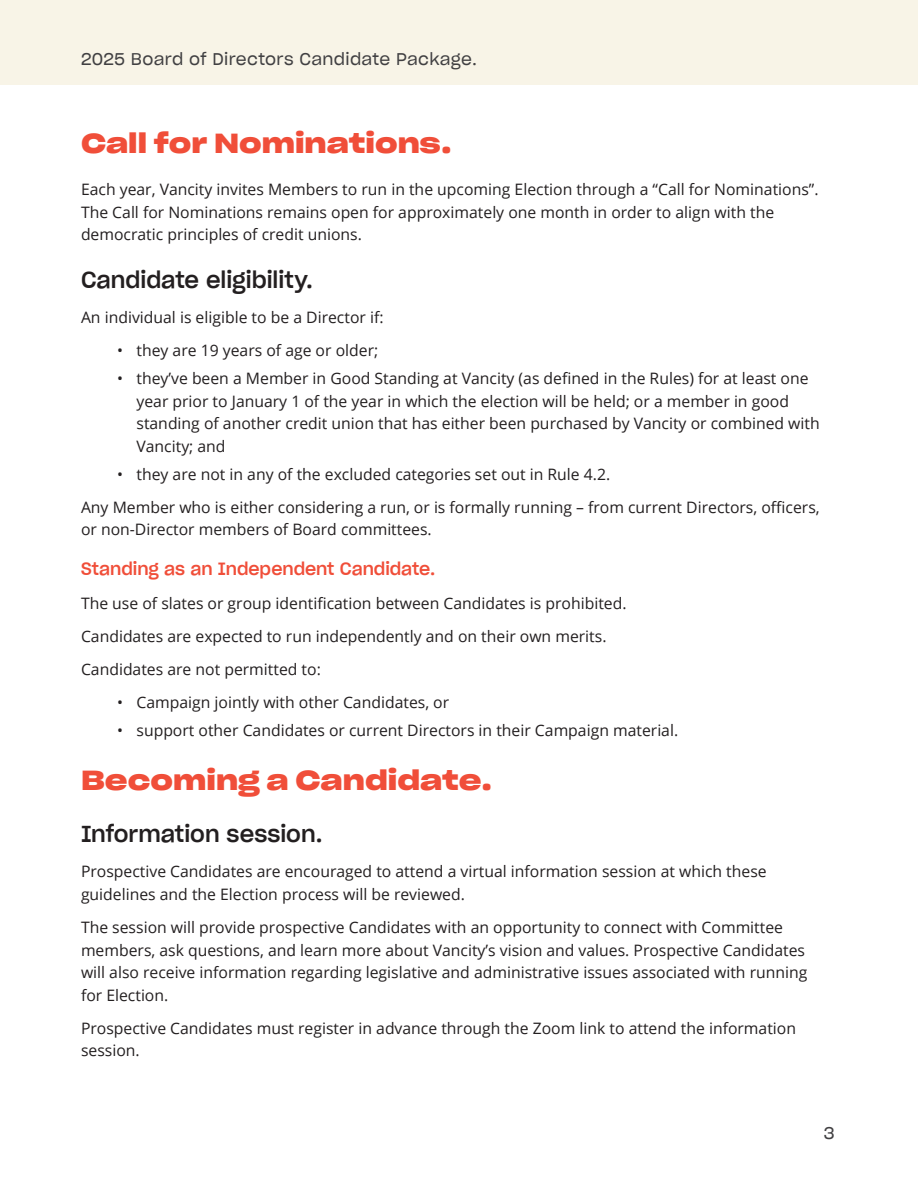
<style>
.page{position:relative;width:918px;height:1188px;background:#fff}
.page>*{position:absolute;margin:0;border:0;box-sizing:border-box;transform-origin:0 0}
.Section_Header{font:27px "Sharp Grotesk Sm Bold 25";color:#f04e39}
.Sub-head{font:22.5px "Sharp Grotesk Medium 20";color:#231f20}
.Bold_Red_11_5pt{font:17.25px "Sharp Grotesk Medium 20";color:#f04e39}
.t1{font:16.5px "Sharp Grotesk Book 20";letter-spacing:.02em;color:#414042}
.Body{font:15.75px/22.5px "Open Sans";color:#231f20}
.Bullet_Points{font:15.75px/22.5px "Open Sans";color:#231f20}
.Bullet_Last{font:15.75px "Open Sans";color:#231f20}
</style>
<div class="page">
<div style="left:0;top:0;width:918px;height:85px;background:#f8f4e7"></div>
<p class="t1" style="left:81px;top:46px;width:398px">2025 Board of Directors Candidate Package.</p>
<p class="Section_Header" style="left:81px;top:120px;width:372px">Call for Nominations.</p>
<p class="Body" style="left:81px;top:178px;width:739px">Each year, Vancity invites Members to run in the upcoming Election through a “Call for Nominations”.<br>The Call for Nominations remains open for approximately one month in order to align with the democratic principles of credit unions.</p>
<p class="Sub-head" style="left:81px;top:261px;width:233px">Candidate eligibility.</p>
<p class="Body" style="left:81px;top:306px;width:304px">An individual is eligible to be a Director if:</p>
<p class="Bullet_Points" style="left:117px;top:339px;width:263px">• they are 19 years of age or older;</p>
<p class="Bullet_Points" style="left:136px;top:367px;width:685px;text-indent:-20px">• they’ve been a Member in Good Standing at Vancity (as defined in the Rules) for at least one year prior to January 1 of the year in which the election will be held; or a member in good standing of another credit union that has either been purchased by Vancity or combined with Vancity; and</p>
<p class="Bullet_Last" style="left:117px;top:463px;width:495px">• they are not in any of the excluded categories set out in Rule 4.2.</p>
<p class="Body" style="left:81px;top:496px;width:740px">Any Member who is either considering a run, or is formally running – from current Directors, officers, or non-Director members of Board committees.</p>
<p class="Bold_Red_11_5pt" style="left:81px;top:555px;width:356px">Standing as an Independent Candidate.</p>
<p class="Body" style="left:81px;top:591px;width:547px">The use of slates or group identification between Candidates is prohibited.</p>
<p class="Body" style="left:81px;top:624px;width:527px">Candidates are expected to run independently and on their own merits.</p>
<p class="Body" style="left:81px;top:658px;width:241px">Candidates are not permitted to:</p>
<p class="Bullet_Points" style="left:117px;top:691px;width:334px">• Campaign jointly with other Candidates, or</p>
<p class="Bullet_Last" style="left:117px;top:720px;width:563px">• support other Candidates or current Directors in their Campaign material.</p>
<p class="Section_Header" style="left:81px;top:757px;width:413px">Becoming a Candidate.</p>
<p class="Sub-head" style="left:81px;top:815px;width:243px">Information session.</p>
<p class="Body" style="left:81px;top:860px;width:687px">Prospective Candidates are encouraged to attend a virtual information session at which these guidelines and the Election process will be reviewed.</p>
<p class="Body" style="left:81px;top:916px;width:728px">The session will provide prospective Candidates with an opportunity to connect with Committee members, ask questions, and learn more about Vancity’s vision and values. Prospective Candidates will also receive information regarding legislative and administrative issues associated with running for Election.</p>
<p class="Body" style="left:81px;top:1017px;width:717px">Prospective Candidates must register in advance through the Zoom link to attend the information session.</p>
<p class="t1" style="left:824px;top:1119px;width:12px">3</p>
</div>
